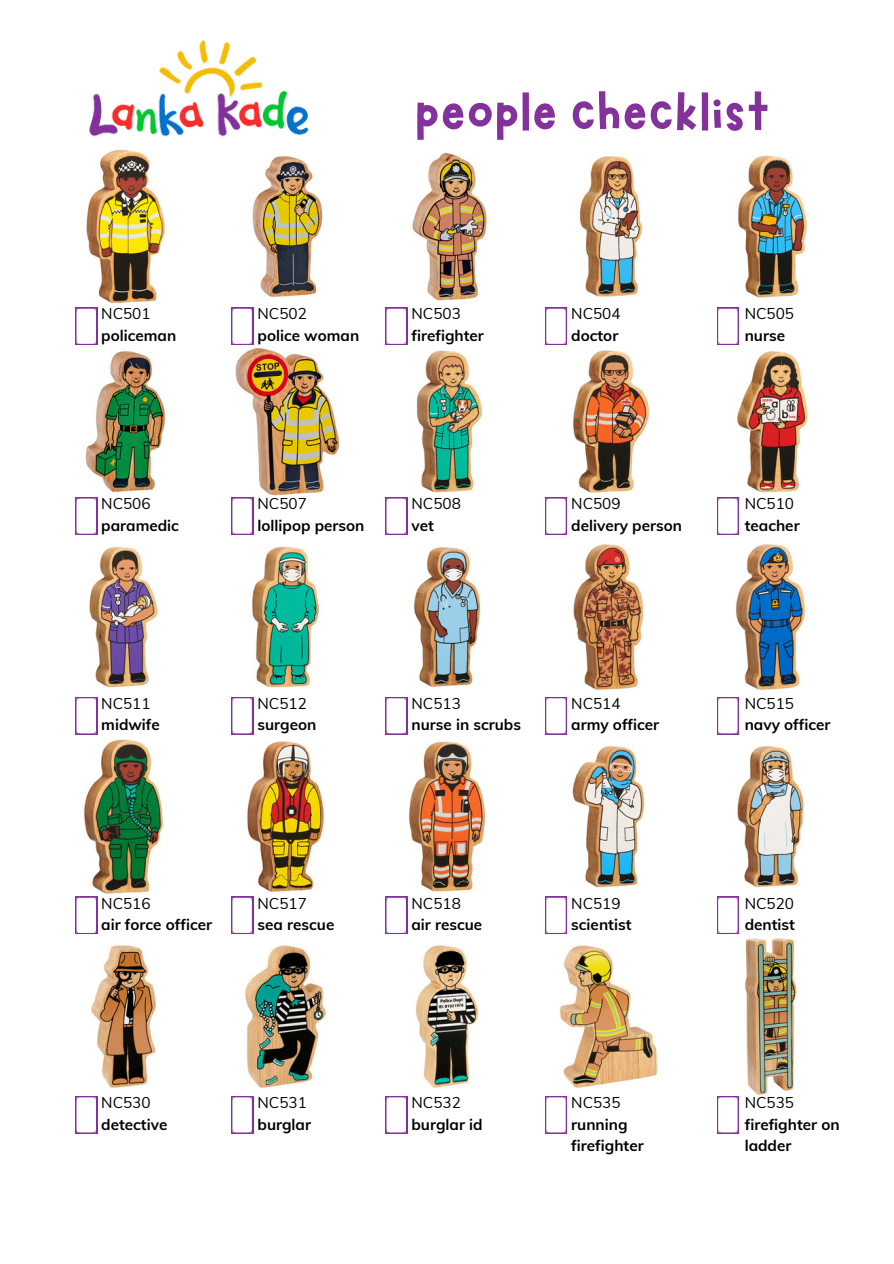
<style>
.page{position:relative;width:894px;height:1264px;background:#fff}
.page>*{position:absolute;margin:0;border:0;box-sizing:border-box;transform-origin:0 0}
.t1{font:65.7px "Marykate";color:#83329b}
.t2{font:700 15.3px/21.3px "Muli";color:#000}
.t3{font:15.3px "Muli";color:#000}
</style>
<div class="page">
<img style="left:75px;top:739px;width:729px;height:158px">
<img style="left:86px;top:149px;width:722px;height:155px">
<img style="left:75px;top:341px;width:733px;height:161px">
<img style="left:75px;top:544px;width:731px;height:154px">
<img style="left:75px;top:938px;width:722px;height:159px">
<img style="left:89px;top:40px;width:220px;height:97px">
<svg style="left:76px;top:307px;width:21px;height:38px"></svg>
<svg style="left:231px;top:307px;width:22px;height:38px"></svg>
<svg style="left:385px;top:307px;width:22px;height:38px"></svg>
<svg style="left:545px;top:307px;width:21px;height:38px"></svg>
<svg style="left:717px;top:307px;width:21px;height:38px"></svg>
<svg style="left:76px;top:497px;width:21px;height:37px"></svg>
<svg style="left:231px;top:497px;width:22px;height:37px"></svg>
<svg style="left:385px;top:497px;width:22px;height:37px"></svg>
<svg style="left:545px;top:497px;width:21px;height:37px"></svg>
<svg style="left:717px;top:497px;width:21px;height:37px"></svg>
<svg style="left:76px;top:697px;width:21px;height:37px"></svg>
<svg style="left:231px;top:697px;width:22px;height:37px"></svg>
<svg style="left:385px;top:697px;width:22px;height:37px"></svg>
<svg style="left:545px;top:697px;width:21px;height:37px"></svg>
<svg style="left:717px;top:697px;width:21px;height:37px"></svg>
<svg style="left:76px;top:896px;width:21px;height:37px"></svg>
<svg style="left:231px;top:896px;width:22px;height:37px"></svg>
<svg style="left:385px;top:896px;width:22px;height:37px"></svg>
<svg style="left:545px;top:896px;width:21px;height:37px"></svg>
<svg style="left:717px;top:896px;width:21px;height:37px"></svg>
<svg style="left:76px;top:1096px;width:21px;height:37px"></svg>
<svg style="left:231px;top:1096px;width:22px;height:37px"></svg>
<svg style="left:385px;top:1096px;width:22px;height:37px"></svg>
<svg style="left:545px;top:1096px;width:21px;height:37px"></svg>
<svg style="left:717px;top:1096px;width:21px;height:37px"></svg>
<h1 class="t1" style="left:414px;top:71px;width:357px">people checklist</h1>
<p class="t3" style="left:101px;top:303px;width:51px">NC501</p>
<p class="t2" style="left:101px;top:324px;width:76px">policeman</p>
<p class="t3" style="left:101px;top:492px;width:51px">NC506</p>
<p class="t2" style="left:101px;top:514px;width:79px">paramedic</p>
<p class="t3" style="left:257px;top:303px;width:51px">NC502</p>
<p class="t2" style="left:257px;top:324px;width:103px">police woman</p>
<p class="t3" style="left:411px;top:303px;width:51px">NC503</p>
<p class="t2" style="left:411px;top:324px;width:74px">firefighter</p>
<p class="t3" style="left:257px;top:492px;width:51px">NC507</p>
<p class="t2" style="left:257px;top:514px;width:108px">lollipop person</p>
<p class="t3" style="left:411px;top:492px;width:51px">NC508</p>
<p class="t2" style="left:411px;top:514px;width:24px">vet</p>
<p class="t3" style="left:571px;top:303px;width:51px">NC504</p>
<p class="t2" style="left:571px;top:324px;width:49px">doctor</p>
<p class="t3" style="left:571px;top:492px;width:51px">NC509</p>
<p class="t2" style="left:571px;top:514px;width:112px">delivery person</p>
<p class="t3" style="left:744px;top:303px;width:51px">NC505</p>
<p class="t2" style="left:744px;top:324px;width:42px">nurse</p>
<p class="t3" style="left:744px;top:492px;width:51px">NC510</p>
<p class="t2" style="left:744px;top:514px;width:56px">teacher</p>
<p class="t3" style="left:101px;top:692px;width:51px">NC511</p>
<p class="t2" style="left:101px;top:713px;width:60px">midwife</p>
<p class="t3" style="left:257px;top:692px;width:51px">NC512</p>
<p class="t2" style="left:257px;top:713px;width:60px">surgeon</p>
<p class="t3" style="left:101px;top:891px;width:51px">NC516</p>
<p class="t2" style="left:101px;top:913px;width:112px">air force officer</p>
<p class="t3" style="left:257px;top:891px;width:51px">NC517</p>
<p class="t2" style="left:257px;top:913px;width:78px">sea rescue</p>
<p class="t3" style="left:411px;top:692px;width:51px">NC513</p>
<p class="t2" style="left:411px;top:713px;width:111px">nurse in scrubs</p>
<p class="t3" style="left:571px;top:692px;width:51px">NC514</p>
<p class="t2" style="left:571px;top:713px;width:89px">army officer</p>
<p class="t3" style="left:411px;top:891px;width:51px">NC518</p>
<p class="t2" style="left:411px;top:913px;width:72px">air rescue</p>
<p class="t3" style="left:571px;top:891px;width:51px">NC519</p>
<p class="t2" style="left:571px;top:913px;width:62px">scientist</p>
<p class="t3" style="left:744px;top:692px;width:51px">NC515</p>
<p class="t2" style="left:744px;top:713px;width:87px">navy officer</p>
<p class="t3" style="left:744px;top:891px;width:51px">NC520</p>
<p class="t2" style="left:744px;top:913px;width:52px">dentist</p>
<p class="t3" style="left:101px;top:1091px;width:51px">NC530</p>
<p class="t2" style="left:101px;top:1112px;width:68px">detective</p>
<p class="t3" style="left:257px;top:1091px;width:51px">NC531</p>
<p class="t2" style="left:257px;top:1112px;width:55px">burglar</p>
<p class="t3" style="left:411px;top:1091px;width:51px">NC532</p>
<p class="t2" style="left:411px;top:1112px;width:73px">burglar id</p>
<p class="t3" style="left:571px;top:1091px;width:51px">NC535</p>
<p class="t2" style="left:571px;top:1112px;width:74px">running firefighter</p>
<p class="t3" style="left:744px;top:1091px;width:51px">NC535</p>
<p class="t2" style="left:744px;top:1112px;width:96px">firefighter on ladder</p>
</div>
